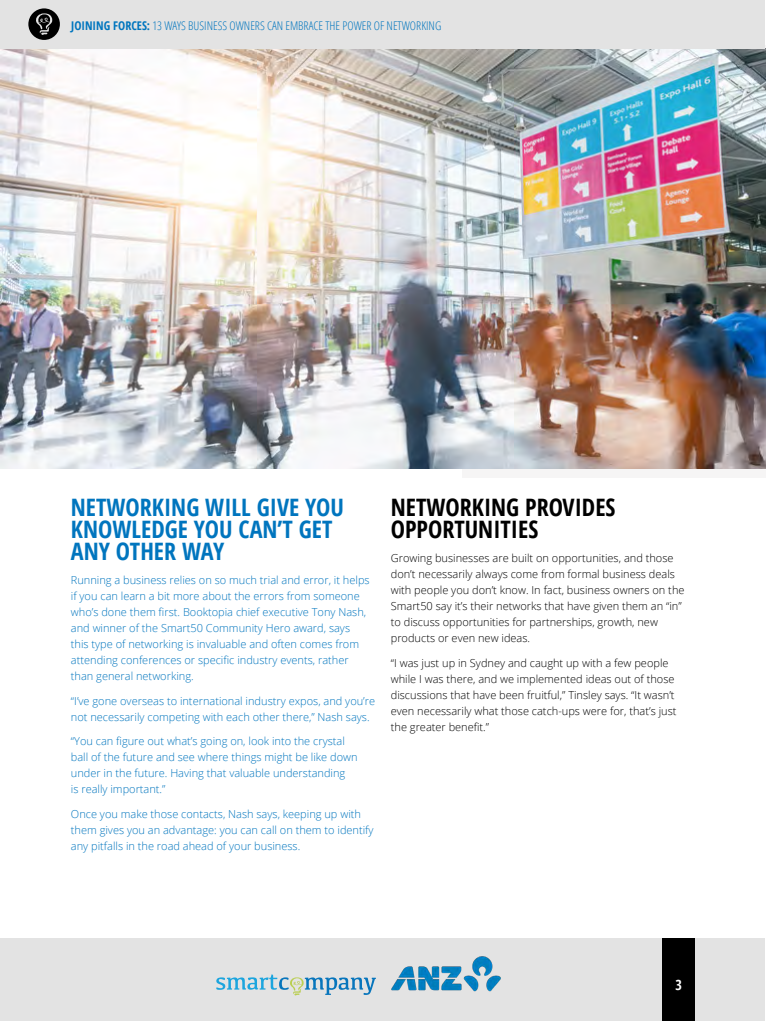
<style>
.page{position:relative;width:766px;height:1021px;background:#fff}
.page>*{position:absolute;margin:0;border:0;box-sizing:border-box;transform-origin:0 0}
.t1{font:700 condensed 24px/22px "Open Sans";color:#0075be}
.t2{font:700 condensed 24px/22px "Open Sans";color:#000}
.t3{font:700 condensed 14px "Open Sans";color:#fff}
.t4{font:300 condensed 12px "Open Sans";color:#0075be}
.Body{font:300 11px/16px "Open Sans";color:#0075be}
.Body-2{font:300 11px/16px "Open Sans";color:#000}
.s1{font-weight:700}
</style>
<div class="page">
<div style="left:462px;top:45px;width:303px;height:432px;background:#f3f2f2"></div>
<img style="left:0;top:48px;width:765px;height:420px">
<div style="left:0;top:938px;width:765px;height:82px;background:#e3e3e3"></div>
<div style="left:662px;top:938px;width:32px;height:82px;background:#000"></div>
<div style="left:0;top:0;width:765px;height:48px;background:#e3e3e3"></div>
<svg style="left:28px;top:8px;width:32px;height:32px"></svg>
<svg style="left:216px;top:974px;width:160px;height:21px"></svg>
<img style="left:391px;top:956px;width:110px;height:36px">
<p class="t4" style="left:71px;top:17px;width:371px"><span class="s1">JOINING FORCES:</span> 13 WAYS BUSINESS OWNERS CAN EMBRACE THE POWER OF NETWORKING</p>
<h3 class="t1" style="left:71px;top:495px;width:274px">NETWORKING WILL GIVE YOU<br>KNOWLEDGE YOU CAN’T GET<br>ANY OTHER WAY</h3>
<p class="Body" style="left:71px;top:571px;width:300px">Running a business relies on so much trial and error, it helps if you can learn a bit more about the errors from someone who’s done them first. Booktopia chief executive Tony Nash, and winner of the Smart50 Community Hero award, says this type of networking is invaluable and often comes from attending conferences or specific industry events, rather than general networking.</p>
<p class="Body" style="left:71px;top:692px;width:306px">“I’ve gone overseas to international industry expos, and you’re not necessarily competing with each other there,” Nash says.</p>
<p class="Body" style="left:71px;top:733px;width:288px">“You can figure out what’s going on, look into the crystal ball of the future and see where things might be like down under in the future. Having that valuable understanding<br>is really important.”</p>
<p class="Body" style="left:71px;top:805px;width:304px">Once you make those contacts, Nash says, keeping up with them gives you an advantage: you can call on them to identify any pitfalls in the road ahead of your business.</p>
<h3 class="t2" style="left:390px;top:495px;width:226px">NETWORKING PROVIDES<br>OPPORTUNITIES</h3>
<p class="Body-2" style="left:390px;top:549px;width:295px">Growing businesses are built on opportunities, and those don’t necessarily always come from formal business deals with people you don’t know. In fact, business owners on the Smart50 say it’s their networks that have given them an “in” to discuss opportunities for partnerships, growth, new products or even new ideas.</p>
<p class="Body-2" style="left:390px;top:654px;width:287px">“I was just up in Sydney and caught up with a few people while I was there, and we implemented ideas out of those discussions that have been fruitful,” Tinsley says. “It wasn’t even necessarily what those catch-ups were for, that’s just the greater benefit.”</p>
<p class="t3" style="left:675px;top:974px;width:8px">3</p>
</div>
